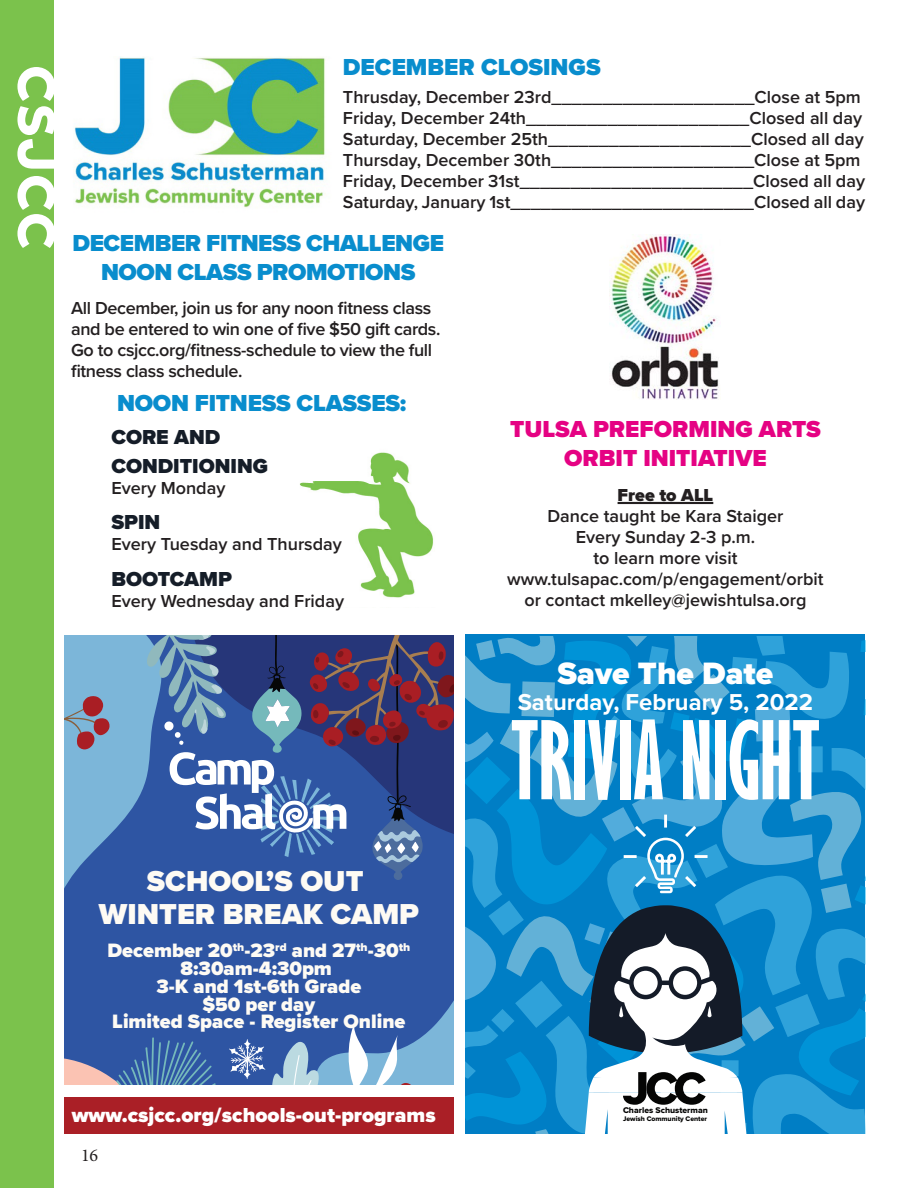
<style>
.page{position:relative;width:918px;height:1188px;background:#fff}
.page>*{position:absolute;margin:0;border:0;box-sizing:border-box;transform-origin:0 0}
.t1{font:700 extra-condensed 99.45px "Gill Sans";color:#fff}
.t2{font:700 54px "Pluto Sans";letter-spacing:.015em;color:#fff}
.t3{font:900 32.1px "Proxima Nova";color:#fff}
.t4{font:900 29.85px/33.2px "Proxima Nova";color:#fefbf4;text-align:center}
.t5{font:900 24px "Proxima Nova";letter-spacing:-.02em;color:#098dcd}
.t6{font:900 24px "Proxima Nova";color:#e50283}
.t7{font:900 24px "Proxima Nova";color:#098dcd}
.t8{font:700 23.85px "Proxima Nova";color:#fff}
.t9{font:900 21px "Proxima Nova";color:#fff}
.t10{font:900 21px/28.8px "Proxima Nova";color:#151d28}
.t11{font:900 20.1px/17.9px "Proxima Nova";color:#fefbf4;text-align:center}
.t12{font:600 18px "Proxima Nova";color:#231f20}
.t13{font:600 18px/21px "Proxima Nova";letter-spacing:-.02em;color:#231f20}
.t14{font:900 18px "Proxima Nova";color:#231f20}
.t15{font:18px "Minion Pro";color:#231f20}
.t16{font:8.55px "Proxima Nova Extrabld";color:#050504}
.t17{font:6.9px "Proxima Nova Extrabld";color:#050504}
</style>
<div class="page">
<img style="left:300px;top:452px;width:134px;height:146px">
<div style="left:64px;top:1098px;width:389px;height:36px;background:#aa1f26"></div>
<div style="left:0;top:0;width:54px;height:1188px;background:#7bc24c"></div>
<img style="left:74px;top:57px;width:252px;height:151px">
<svg style="left:466px;top:637px;width:399px;height:497px;background:#2c91c7"></svg>
<div style="left:64px;top:635px;width:389px;height:449px;background:#2e55a3"></div>
<svg style="left:64px;top:1002px;width:389px;height:82px"></svg>
<svg style="left:64px;top:635px;width:389px;height:254px"></svg>
<hr style="left:618px;top:502px;width:95px;height:2px;background:#231f20">
<img style="left:610px;top:235px;width:109px;height:164px">
<p class="t2" style="left:67px;top:65px;width:187px;rotate:90deg">CSJCC</p>
<p class="t7" style="left:343px;top:49px;width:259px">DECEMBER CLOSINGS</p>
<p class="t12" style="left:343px;top:83px;width:520px">Thrusday, December 23rd____________________Close at 5pm</p>
<p class="t12" style="left:343px;top:104px;width:521px">Friday, December 24th______________________Closed all day</p>
<p class="t12" style="left:343px;top:125px;width:522px">Saturday, December 25th____________________Closed all day</p>
<p class="t12" style="left:343px;top:146px;width:519px">Thursday, December 30th____________________Close at 5pm</p>
<p class="t12" style="left:343px;top:167px;width:524px">Friday, December 31st_______________________Closed all day</p>
<p class="t12" style="left:343px;top:188px;width:524px">Saturday, January 1st________________________Closed all day</p>
<p class="t5" style="left:73px;top:225px;width:373px">DECEMBER FITNESS CHALLENGE</p>
<p class="t5" style="left:101px;top:254px;width:316px">NOON CLASS PROMOTIONS</p>
<p class="t13" style="left:71px;top:297px;width:371px">All December, join us for any noon fitness class and be entered to win one of five $50 gift cards.</p>
<p class="t13" style="left:71px;top:339px;width:363px">Go to csjcc.org/fitness-schedule to view the full fitness class schedule.</p>
<p class="t5" style="left:117px;top:385px;width:291px">NOON FITNESS CLASSES:</p>
<p class="t10" style="left:111px;top:423px;width:158px">CORE AND<br>CONDITIONING</p>
<p class="t12" style="left:111px;top:474px;width:116px">Every Monday</p>
<p class="t10" style="left:111px;top:508px;width:51px">SPIN</p>
<p class="t12" style="left:111px;top:531px;width:232px">Every Tuesday and Thursday</p>
<p class="t10" style="left:111px;top:564px;width:122px">BOOTCAMP</p>
<p class="t12" style="left:111px;top:588px;width:234px">Every Wednesday and Friday</p>
<p class="t4" style="left:99px;top:864px;width:322px">SCHOOL’S OUT<br>WINTER BREAK CAMP</p>
<p class="t11" style="left:107px;top:941px;width:305px">December 20<sup>th</sup>-23<sup>rd</sup> and 27<sup>th</sup>-30<sup>th<br></sup>8:30am-4:30pm<br>3-K and 1st-6th Grade<br>$50 per day<br>Limited Space - Register Online</p>
<p class="t9" style="left:72px;top:1099px;width:365px">www.csjcc.org/schools-out-programs</p>
<p class="t15" style="left:81px;top:1143px;width:19px">16</p>
<p class="t6" style="left:510px;top:412px;width:312px">TULSA PREFORMING ARTS</p>
<p class="t6" style="left:564px;top:440px;width:204px">ORBIT INITIATIVE</p>
<p class="t14" style="left:618px;top:481px;width:97px">Free to ALL</p>
<p class="t12" style="left:547px;top:502px;width:237px">Dance taught be Kara Staiger</p>
<p class="t12" style="left:576px;top:523px;width:181px">Every Sunday 2-3 p.m.</p>
<p class="t12" style="left:593px;top:544px;width:145px">to learn more visit</p>
<p class="t12" style="left:507px;top:565px;width:318px">www.tulsapac.com/p/engagement/orbit</p>
<p class="t12" style="left:524px;top:586px;width:283px">or contact mkelley@jewishtulsa.org</p>
<p class="t3" style="left:558px;top:650px;width:217px">Save The Date</p>
<p class="t8" style="left:518px;top:684px;width:297px">Saturday, February 5, 2022</p>
<p class="t1" style="left:511px;top:700px;width:311px">TRIVIA NIGHT</p>
<p class="t16" style="left:623px;top:1104px;width:86px">Charles Schusterman</p>
<p class="t17" style="left:623px;top:1114px;width:86px">Jewish Community Center</p>
</div>
